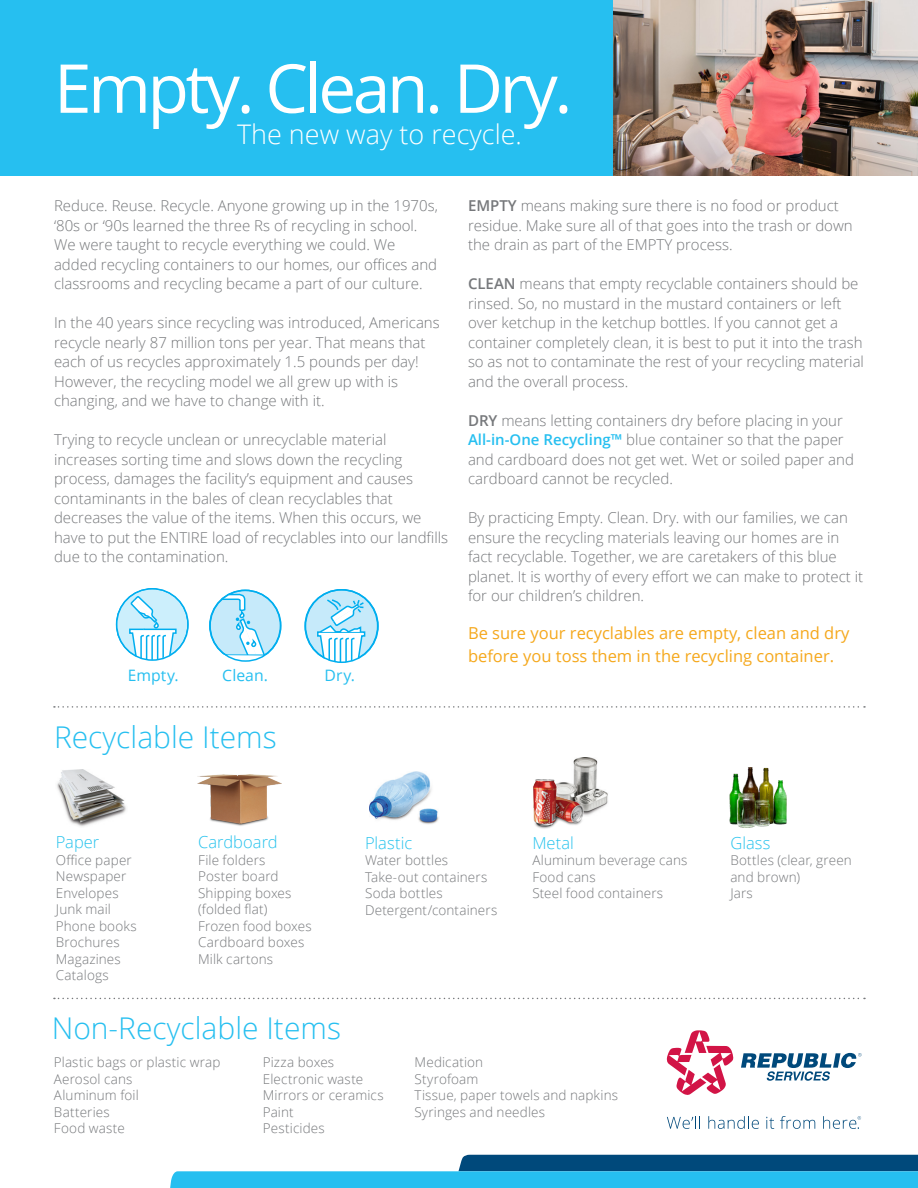
<style>
.page{position:relative;width:918px;height:1188px;background:#fff}
.page>*{position:absolute;margin:0;border:0;box-sizing:border-box;transform-origin:0 0}
.t1{font:67.5px "Open Sans";letter-spacing:-.05em;color:#fff}
.t2{font:300 30px "Open Sans";color:#26bff0}
.t3{font:300 27px "Open Sans";color:#fff}
.t4{font:16.5px/22.5px "Open Sans";color:#f5a81c}
.t5{font:300 16.5px "Open Sans";color:#26c2ed}
.t6{font:15.75px "Open Sans";letter-spacing:.005em;color:#26bff0}
.t7{font:300 15px/19.5px "Open Sans";color:#76787b}
.t8{font:300 13.5px/16.5px "Open Sans";letter-spacing:.01em;color:#76787b}
.s1{font-weight:600}
.s2{font-weight:600;color:#26bff0}
</style>
<div class="page">
<svg style="left:170px;top:1155px;width:748px;height:33px"></svg>
<div style="left:0;top:0;width:918px;height:176px;background:#26bff0"></div>
<svg style="left:116px;top:589px;width:72px;height:71px"></svg>
<svg style="left:128px;top:596px;width:49px;height:65px"></svg>
<div style="left:116px;top:588px;width:73px;height:73px;border:1px solid #00aeef;border-radius:50%"></div>
<div style="left:210px;top:590px;width:70px;height:71px;background:#c6eafa;border-radius:50%"></div>
<svg style="left:220px;top:593px;width:46px;height:68px"></svg>
<div style="left:209px;top:590px;width:73px;height:72px;border:1px solid #00aeef;border-radius:50%"></div>
<div style="left:305px;top:590px;width:73px;height:72px;background:#c6eafa;border-radius:50%"></div>
<svg style="left:316px;top:598px;width:50px;height:65px"></svg>
<div style="left:305px;top:589px;width:74px;height:74px;border:2px solid #00aeef;border-radius:50%"></div>
<svg style="left:54px;top:706px;width:811px;height:2px"></svg>
<img style="left:57px;top:769px;width:69px;height:58px">
<img style="left:369px;top:771px;width:70px;height:53px">
<img style="left:197px;top:775px;width:84px;height:51px">
<img style="left:573px;top:758px;width:35px;height:58px">
<img style="left:533px;top:779px;width:52px;height:50px">
<img style="left:729px;top:767px;width:58px;height:60px">
<svg style="left:781px;top:814px;width:6px;height:13px"></svg>
<svg style="left:54px;top:998px;width:811px;height:1px"></svg>
<img style="left:614px;top:0;width:304px;height:176px">
<svg style="left:666px;top:1030px;width:196px;height:65px"></svg>
<svg style="left:667px;top:1116px;width:33px;height:13px"></svg>
<svg style="left:708px;top:1116px;width:51px;height:13px"></svg>
<svg style="left:766px;top:1117px;width:8px;height:12px"></svg>
<svg style="left:780px;top:1116px;width:35px;height:13px"></svg>
<svg style="left:823px;top:1116px;width:38px;height:13px"></svg>
<p class="t1" style="left:54px;top:42px;width:520px">Empty. Clean. Dry.</p>
<p class="t3" style="left:237px;top:115px;width:287px">The new way to recycle.</p>
<p class="t7" style="left:54px;top:196px;width:385px">Reduce. Reuse. Recycle. Anyone growing up in the 1970s, ‘80s or ‘90s learned the three Rs of recycling in school.<br>We were taught to recycle everything we could. We added recycling containers to our homes, our offices and classrooms and recycling became a part of our culture.</p>
<p class="t7" style="left:54px;top:313px;width:387px">In the 40 years since recycling was introduced, Americans recycle nearly 87 million tons per year. That means that each of us recycles approximately 1.5 pounds per day!<br>However, the recycling model we all grew up with is changing, and we have to change with it.</p>
<p class="t7" style="left:54px;top:430px;width:396px">Trying to recycle unclean or unrecyclable material increases sorting time and slows down the recycling process, damages the facility’s equipment and causes contaminants in the bales of clean recyclables that decreases the value of the items. When this occurs, we have to put the ENTIRE load of recyclables into our landfills due to the contamination.</p>
<p class="t6" style="left:128px;top:665px;width:53px">Empty.</p>
<p class="t6" style="left:222px;top:665px;width:47px">Clean.</p>
<p class="t6" style="left:325px;top:665px;width:32px">Dry.</p>
<p class="t2" style="left:54px;top:716px;width:224px">Recyclable Items</p>
<p class="t7" style="left:468px;top:196px;width:386px"><span class="s1">EMPTY</span> means making sure there is no food or product residue. Make sure all of that goes into the trash or down the drain as part of the EMPTY process.</p>
<p class="t7" style="left:468px;top:274px;width:398px"><span class="s1">CLEAN</span> means that empty recyclable containers should be rinsed. So, no mustard in the mustard containers or left over ketchup in the ketchup bottles. If you cannot get a container completely clean, it is best to put it into the trash so as not to contaminate the rest of your recycling material and the overall process.</p>
<p class="t7" style="left:468px;top:410px;width:387px"><span class="s1">DRY</span> means letting containers dry before placing in your <span class="s2">All-in-One Recycling™</span> blue container so that the paper and cardboard does not get wet. Wet or soiled paper and cardboard cannot be recycled.</p>
<p class="t7" style="left:468px;top:508px;width:397px">By practicing Empty. Clean. Dry. with our families, we can ensure the recycling materials leaving our homes are in fact recyclable. Together, we are caretakers of this blue planet. It is worthy of every effort we can make to protect it for our children’s children.</p>
<p class="t4" style="left:468px;top:622px;width:383px">Be sure your recyclables are empty, clean and dry before you toss them in the recycling container.</p>
<p class="t5" style="left:56px;top:831px;width:45px">Paper</p>
<p class="t8" style="left:56px;top:851px;width:77px">Office paper</p>
<p class="t8" style="left:56px;top:868px;width:72px">Newspaper</p>
<p class="t8" style="left:56px;top:884px;width:64px">Envelopes</p>
<p class="t8" style="left:56px;top:901px;width:57px">Junk mail</p>
<p class="t8" style="left:56px;top:917px;width:83px">Phone books</p>
<p class="t8" style="left:56px;top:934px;width:65px">Brochures</p>
<p class="t8" style="left:56px;top:950px;width:66px">Magazines</p>
<p class="t8" style="left:56px;top:967px;width:55px">Catalogs</p>
<p class="t5" style="left:198px;top:831px;width:81px">Cardboard</p>
<p class="t8" style="left:198px;top:851px;width:69px">File folders</p>
<p class="t8" style="left:198px;top:868px;width:82px">Poster board</p>
<p class="t8" style="left:198px;top:884px;width:95px">Shipping boxes</p>
<p class="t8" style="left:198px;top:901px;width:71px">(folded flat)</p>
<p class="t8" style="left:198px;top:917px;width:115px">Frozen food boxes</p>
<p class="t8" style="left:198px;top:934px;width:108px">Cardboard boxes</p>
<p class="t8" style="left:198px;top:950px;width:77px">Milk cartons</p>
<p class="t5" style="left:365px;top:832px;width:49px">Plastic</p>
<p class="t8" style="left:365px;top:852px;width:85px">Water bottles</p>
<p class="t8" style="left:365px;top:868px;width:124px">Take-out containers</p>
<p class="t8" style="left:365px;top:885px;width:79px">Soda bottles</p>
<p class="t8" style="left:365px;top:901px;width:134px">Detergent/containers</p>
<p class="t5" style="left:532px;top:832px;width:43px">Metal</p>
<p class="t8" style="left:532px;top:852px;width:157px">Aluminum beverage cans</p>
<p class="t8" style="left:532px;top:868px;width:65px">Food cans</p>
<p class="t8" style="left:532px;top:885px;width:132px">Steel food containers</p>
<p class="t2" style="left:52px;top:1008px;width:291px">Non-Recyclable Items</p>
<p class="t8" style="left:54px;top:1054px;width:168px">Plastic bags or plastic wrap</p>
<p class="t8" style="left:54px;top:1070px;width:80px">Aerosol cans</p>
<p class="t8" style="left:54px;top:1087px;width:86px">Aluminum foil</p>
<p class="t8" style="left:54px;top:1103px;width:57px">Batteries</p>
<p class="t8" style="left:54px;top:1120px;width:72px">Food waste</p>
<p class="t8" style="left:263px;top:1054px;width:73px">Pizza boxes</p>
<p class="t8" style="left:263px;top:1070px;width:102px">Electronic waste</p>
<p class="t8" style="left:263px;top:1087px;width:122px">Mirrors or ceramics</p>
<p class="t8" style="left:263px;top:1103px;width:63px">Paint<br>Pesticides</p>
<p class="t8" style="left:415px;top:1054px;width:70px">Medication<br>Styrofoam</p>
<p class="t8" style="left:415px;top:1087px;width:205px">Tissue, paper towels and napkins</p>
<p class="t8" style="left:415px;top:1103px;width:132px">Syringes and needles</p>
<p class="t5" style="left:730px;top:832px;width:42px">Glass</p>
<p class="t8" style="left:730px;top:852px;width:123px">Bottles (clear, green and brown)</p>
<p class="t8" style="left:730px;top:885px;width:24px">Jars</p>
</div>
